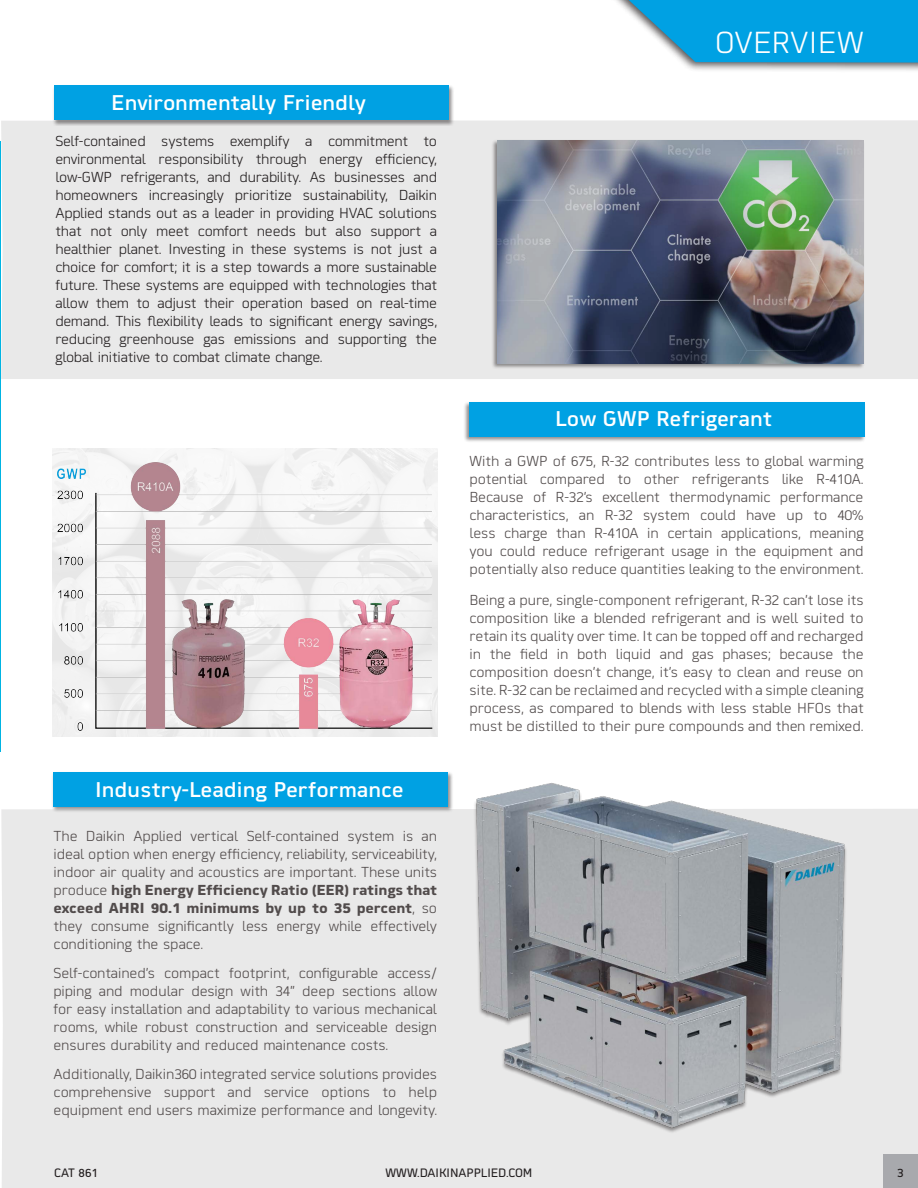
<style>
.page{position:relative;width:918px;height:1188px;background:#fff}
.page>*{position:absolute;margin:0;border:0;box-sizing:border-box;transform-origin:0 0}
.t1{font:300 30px "Martian B Thai";letter-spacing:.01em;color:#fff}
.t2{font:500 21px "Martian B Thai";color:#fff}
.t3{font:300 14.25px/18px "Martian B Thai";letter-spacing:-.01em;color:#514b4b;text-align:justify}
.t4{font:300 14.25px/18px "Martian B Thai";letter-spacing:-.015em;color:#221e1f;text-align:justify}
.t5{font:12px "Martian B Thai";color:#231f20}
.t6{font:12px "Martian B Thai";color:#201c1d}
.s1{font-weight:700}
</style>
<div class="page">
<div style="left:1px;top:809px;width:917px;height:379px;background:#e9e9e9"></div>
<div style="left:603px;top:0;width:315px;height:73px;background:#231f20;opacity:.75"></div>
<svg style="left:629px;top:0;width:289px;height:63px;background:#1ba8e2"></svg>
<div style="left:883px;top:1155px;width:35px;height:33px;background:#a8a9ad"></div>
<img style="left:57px;top:448px;width:380px;height:289px">
<div style="left:52px;top:771px;width:402px;height:42px;background:#231f20;opacity:.5"></div>
<div style="left:53px;top:772px;width:395px;height:35px;background:#00a1e3"></div>
<div style="left:463px;top:401px;width:403px;height:42px;background:#231f20;opacity:.5"></div>
<div style="left:470px;top:402px;width:395px;height:35px;background:#00a1e3"></div>
<div style="left:53px;top:85px;width:402px;height:41px;background:#231f20;opacity:.5"></div>
<div style="left:54px;top:86px;width:395px;height:34px;background:#00a1e3"></div>
<hr style="left:0;top:141px;width:1px;height:611px;background:#00b4e3">
<svg style="left:1px;top:120px;width:917px;height:259px;background:#bbbfc2"></svg>
<img style="left:405px;top:771px;width:513px;height:373px">
<p class="t2" style="left:111px;top:86px;width:257px">Environmentally Friendly</p>
<p class="t4" style="left:55px;top:131px;width:383px">Self-contained systems exemplify a commitment to environmental responsibility through energy efficiency, low-GWP refrigerants, and durability. As businesses and homeowners increasingly prioritize sustainability, Daikin Applied stands out as a leader in providing HVAC solutions that not only meet comfort needs but also support a healthier planet. Investing in these systems is not just a choice for comfort; it is a step towards a more sustainable future. These systems are equipped with technologies that allow them to adjust their operation based on real-time demand. This flexibility leads to significant energy savings, reducing greenhouse gas emissions and supporting the global initiative to combat climate change.</p>
<p class="t2" style="left:95px;top:772px;width:310px">Industry-Leading Performance</p>
<p class="t3" style="left:54px;top:826px;width:385px">The Daikin Applied vertical Self-contained system is an ideal option when energy efficiency, reliability, serviceability, indoor air quality and acoustics are important. These units produce <span class="s1">high Energy Efficiency Ratio (EER) ratings that exceed AHRI 90.1 minimums by up to 35 percent</span>, so they consume significantly less energy while effectively conditioning the space.</p>
<p class="t3" style="left:54px;top:963px;width:385px">Self-contained’s compact footprint, configurable access/ piping and modular design with 34” deep sections allow for easy installation and adaptability to various mechanical rooms, while robust construction and serviceable design ensures durability and reduced maintenance costs.</p>
<p class="t3" style="left:54px;top:1064px;width:385px">Additionally, Daikin360 integrated service solutions provides comprehensive support and service options to help equipment end users maximize performance and longevity.</p>
<p class="t1" style="left:715px;top:19px;width:150px">OVERVIEW</p>
<p class="t2" style="left:555px;top:402px;width:218px">Low GWP Refrigerant</p>
<p class="t3" style="left:470px;top:451px;width:396px">With a GWP of 675, R-32 contributes less to global warming potential compared to other refrigerants like R-410A.<br>Because of R-32’s excellent thermodynamic performance characteristics, an R-32 system could have up to 40% less charge than R-410A in certain applications, meaning you could reduce refrigerant usage in the equipment and potentially also reduce quantities leaking to the environment.</p>
<p class="t3" style="left:470px;top:590px;width:396px">Being a pure, single-component refrigerant, R-32 can’t lose its composition like a blended refrigerant and is well suited to retain its quality over time. It can be topped off and recharged in the field in both liquid and gas phases; because the composition doesn’t change, it’s easy to clean and reuse on site. R-32 can be reclaimed and recycled with a simple cleaning process, as compared to blends with less stable HFOs that must be distilled to their pure compounds and then remixed.</p>
<p class="t5" style="left:54px;top:1163px;width:45px">CAT 861</p>
<p class="t5" style="left:386px;top:1163px;width:148px">WWW.DAIKINAPPLIED.COM</p>
<p class="t6" style="left:897px;top:1163px;width:8px">3</p>
</div>
